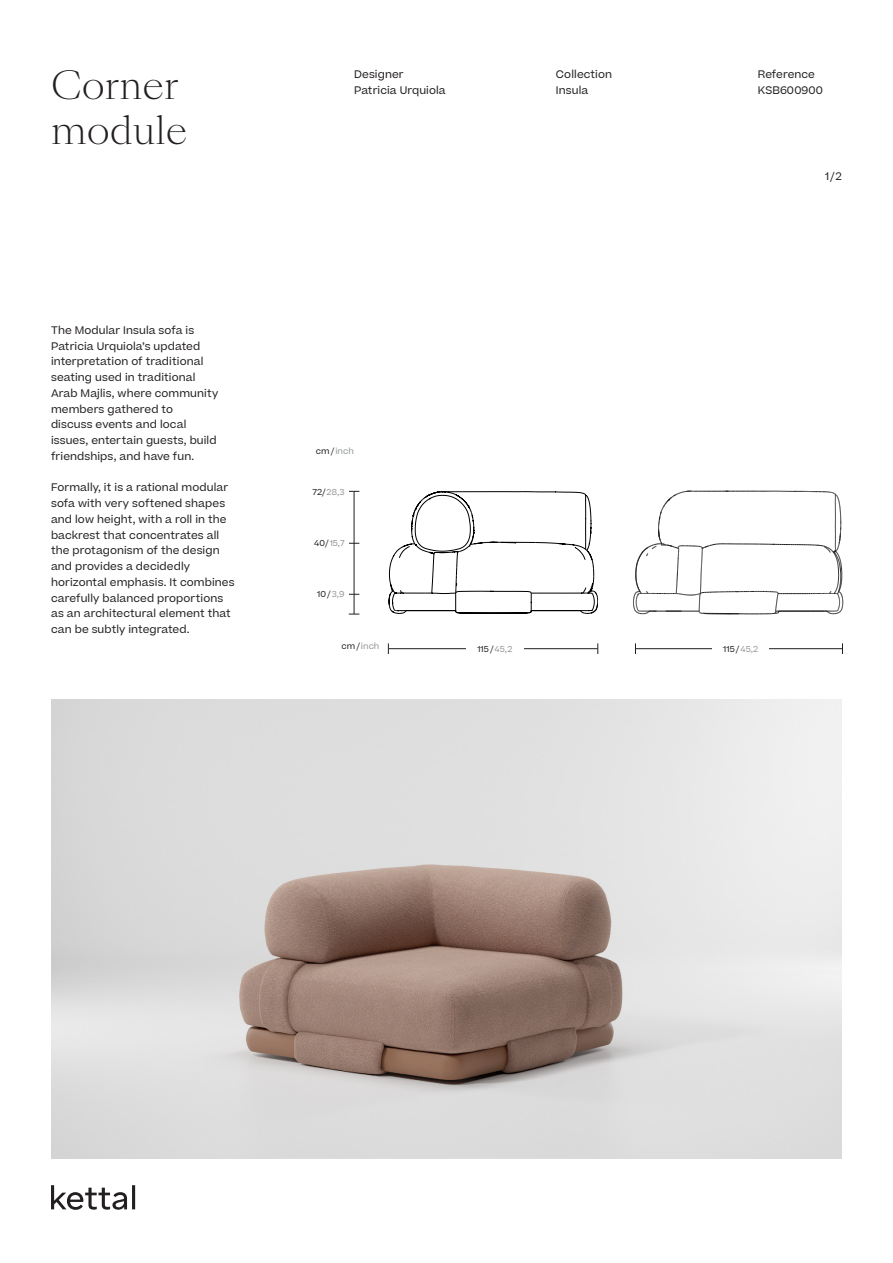
<style>
.page{position:relative;width:893px;height:1263px;background:#fff}
.page>*{position:absolute;margin:0;border:0;box-sizing:border-box;transform-origin:0 0}
.t1{font:300 37.5px "Sang Bleu Kingdom";color:#231f20}
.t2{font:10.5px/15.8px "Beatrice";letter-spacing:.01em;color:#231f20}
.Beatrice_5_5{font:8.25px "Beatrice";letter-spacing:.01em;color:#939598}
.Beatrice_5_5-2{font:8.25px "Beatrice";letter-spacing:.02em;color:#231f20}
.s1{color:#231f20}
.s2{color:#939598}
</style>
<div class="page">
<hr style="left:389px;top:648px;width:209px;height:1px;background:#231f20">
<hr style="left:636px;top:648px;width:206px;height:1px;background:#231f20">
<hr style="left:354px;top:491px;width:1px;height:123px;background:#231f20">
<div style="left:466px;top:641px;width:58px;height:15px;background:#fff"></div>
<div style="left:712px;top:641px;width:57px;height:15px;background:#fff"></div>
<svg style="left:51px;top:1185px;width:84px;height:25px"></svg>
<img style="left:51px;top:699px;width:791px;height:460px">
<svg style="left:388px;top:491px;width:210px;height:123px"></svg>
<svg style="left:633px;top:491px;width:210px;height:124px"></svg>
<p class="t1" style="left:51px;top:59px;width:129px">Corner</p>
<p class="t1" style="left:51px;top:104px;width:138px">module</p>
<p class="t2" style="left:51px;top:322px;width:169px">The Modular Insula sofa is<br>Patricia Urquiola’s updated interpretation of traditional seating used in traditional<br>Arab Majlis, where community members gathered to<br>discuss events and local issues, entertain guests, build friendships, and have fun.</p>
<p class="t2" style="left:51px;top:479px;width:185px">Formally, it is a rational modular sofa with very softened shapes and low height, with a roll in the backrest that concentrates all the protagonism of the design and provides a decidedly horizontal emphasis. It combines carefully balanced proportions as an architectural element that can be subtly integrated.</p>
<p class="t2" style="left:354px;top:66px;width:51px">Designer</p>
<p class="t2" style="left:354px;top:82px;width:93px">Patricia Urquiola</p>
<p class="t2" style="left:556px;top:66px;width:58px">Collection</p>
<p class="t2" style="left:556px;top:82px;width:34px">Insula</p>
<p class="t2" style="left:758px;top:66px;width:59px">Reference</p>
<p class="t2" style="left:758px;top:82px;width:67px">KSB600900</p>
<p class="t2" style="left:825px;top:168px;width:18px">1/2</p>
<p class="Beatrice_5_5" style="left:316px;top:445px;width:39px"><span class="s1">cm/</span> inch</p>
<p class="Beatrice_5_5" style="left:312px;top:486px;width:34px"><span class="s1">72/</span>28,3</p>
<p class="Beatrice_5_5" style="left:314px;top:538px;width:32px"><span class="s1">40/</span> 15,7</p>
<p class="Beatrice_5_5-2" style="left:317px;top:589px;width:29px">10/<span class="s2">3,9</span></p>
<p class="Beatrice_5_5" style="left:341px;top:640px;width:39px"><span class="s1">cm/</span> inch</p>
<p class="Beatrice_5_5-2" style="left:477px;top:643px;width:36px">115/<span class="s2">45,2</span></p>
<p class="Beatrice_5_5-2" style="left:723px;top:643px;width:36px">115/<span class="s2">45,2</span></p>
</div>
